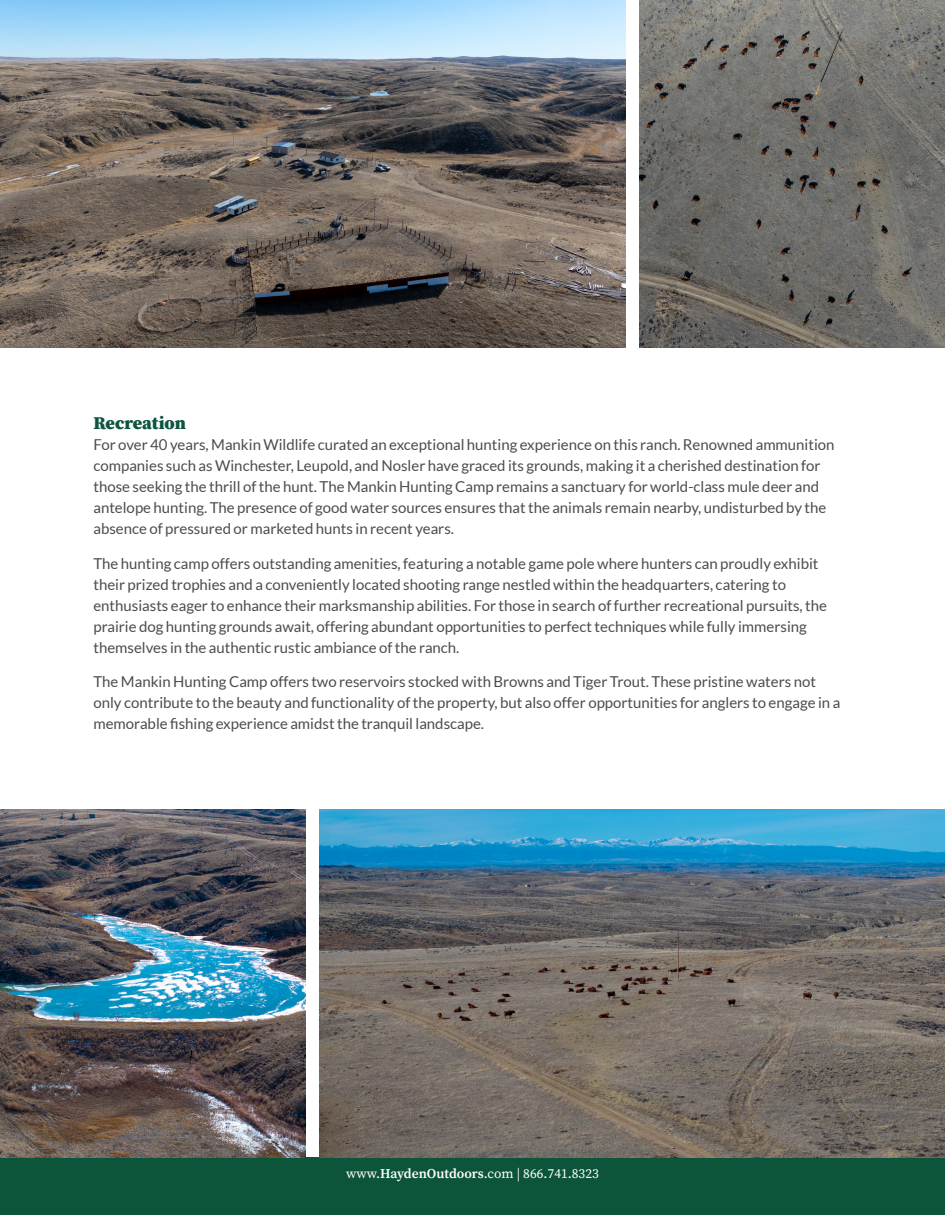
<style>
.page{position:relative;width:945px;height:1215px;background:#fff}
.page>*{position:absolute;margin:0;border:0;box-sizing:border-box;transform-origin:0 0}
.t1{font:900 18px "Source Serif Pro";color:#0d5540}
.Description_Paragraph{font:15px/21px "Lato";color:#4b4c4d}
.t2{font:13.5px "Source Serif Pro";color:#fff}
.s1{font-weight:600}
</style>
<div class="page">
<div style="left:0;top:1158px;width:945px;height:57px;background:#0d553a"></div>
<img style="left:639px;top:0;width:306px;height:348px">
<img style="left:320px;top:810px;width:625px;height:348px">
<img style="left:0;top:0;width:626px;height:348px">
<img style="left:0;top:810px;width:306px;height:348px">
<p class="t1" style="left:93px;top:411px;width:94px">Recreation</p>
<p class="Description_Paragraph" style="left:93px;top:434px;width:743px">For over 40 years, Mankin Wildlife curated an exceptional hunting experience on this ranch. Renowned ammunition companies such as Winchester, Leupold, and Nosler have graced its grounds, making it a cherished destination for those seeking the thrill of the hunt. The Mankin Hunting Camp remains a sanctuary for world-class mule deer and antelope hunting. The presence of good water sources ensures that the animals remain nearby, undisturbed by the absence of pressured or marketed hunts in recent years.</p>
<p class="Description_Paragraph" style="left:93px;top:553px;width:735px">The hunting camp offers outstanding amenities, featuring a notable game pole where hunters can proudly exhibit their prized trophies and a conveniently located shooting range nestled within the headquarters, catering to enthusiasts eager to enhance their marksmanship abilities. For those in search of further recreational pursuits, the prairie dog hunting grounds await, offering abundant opportunities to perfect techniques while fully immersing themselves in the authentic rustic ambiance of the ranch.</p>
<p class="Description_Paragraph" style="left:93px;top:671px;width:748px">The Mankin Hunting Camp offers two reservoirs stocked with Browns and Tiger Trout. These pristine waters not only contribute to the beauty and functionality of the property, but also offer opportunities for anglers to engage in a memorable fishing experience amidst the tranquil landscape.</p>
<p class="t2" style="left:346px;top:1164px;width:254px">www.<span class="s1">HaydenOutdoors</span>.com | 866.741.8323</p>
</div>
